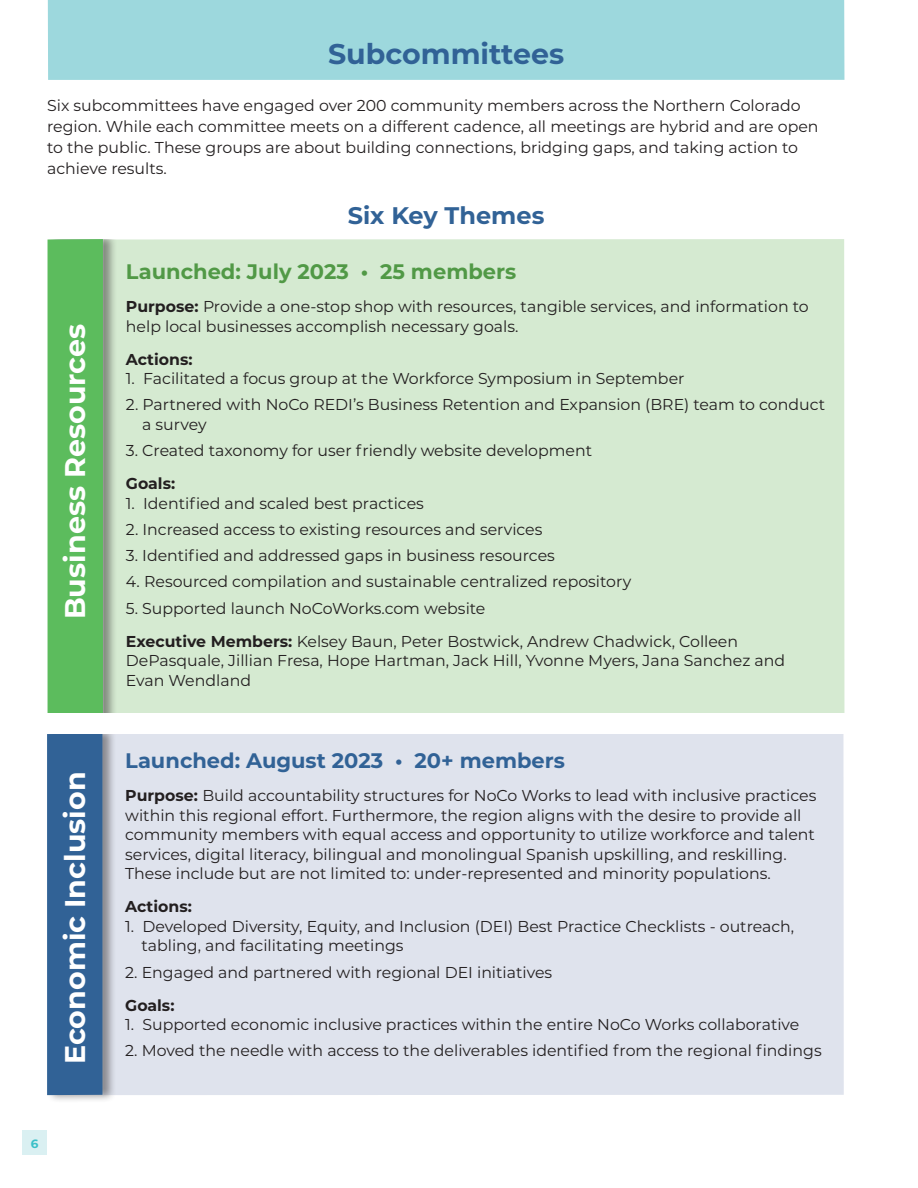
<style>
.page{position:relative;width:918px;height:1188px;background:#fff}
.page>*{position:absolute;margin:0;border:0;box-sizing:border-box;transform-origin:0 0}
.t1{font:700 28.5px "Montserrat";color:#fff}
.t2{font:700 28.5px "Montserrat";color:#316296}
.t3{font:700 24px "Montserrat";color:#316296}
.t4{font:700 21px "Montserrat";color:#316296}
.t5{font:700 21px "Montserrat";color:#519946}
.t6{font:15.75px/19.5px "Montserrat";color:#231f20}
.t7{font:700 15.75px "Montserrat";color:#231f20}
.t8{font:700 12px "Montserrat";color:#3bc0c8}
.s1{font-weight:700}
</style>
<div class="page">
<div style="left:48px;top:0;width:796px;height:80px;background:#9dd8dd"></div>
<div style="left:104px;top:239px;width:740px;height:484px;background:#d5ead1"></div>
<div style="left:103px;top:734px;width:741px;height:361px;background:#dfe3ed"></div>
<div style="left:22px;top:1131px;width:25px;height:24px;background:#daf0f2"></div>
<div style="left:46px;top:231px;width:71px;height:500px;background:#231f20;opacity:.47"></div>
<div style="left:48px;top:239px;width:55px;height:484px;background:#5cbc5d"></div>
<div style="left:46px;top:726px;width:71px;height:377px;background:#231f20;opacity:.47"></div>
<div style="left:47px;top:734px;width:56px;height:361px;background:#316296"></div>
<div style="left:0;top:218px;width:918px;height:21px;background:#fff"></div>
<div style="left:0;top:713px;width:918px;height:21px;background:#fff"></div>
<h1 class="t2" style="left:328px;top:33px;width:238px">Subcommittees</h1>
<p class="t6" style="left:47px;top:95px;width:773px;line-height:21px">Six subcommittees have engaged over 200 community members across the Northern Colorado region. While each committee meets on a different cadence, all meetings are hybrid and are open to the public. These groups are about building connections, bridging gaps, and taking action to achieve results.</p>
<h1 class="t1" style="left:54px;top:619px;width:297px;rotate:-90deg">Business Resources</h1>
<h1 class="t1" style="left:54px;top:1064px;width:294px;rotate:-90deg">Economic Inclusion</h1>
<h2 class="t3" style="left:348px;top:198px;width:198px">Six Key Themes</h2>
<h3 class="t5" style="left:126px;top:256px;width:392px">Launched: July 2023 • 25 members</h3>
<p class="t6" style="left:126px;top:296px;width:684px"><span class="s1">Purpose:</span> Provide a one-stop shop with resources, tangible services, and information to help local businesses accomplish necessary goals.</p>
<p class="t7" style="left:126px;top:348px;width:68px">Actions:</p>
<p class="t6" style="left:126px;top:368px;width:560px">1. Facilitated a focus group at the Workforce Symposium in September</p>
<p class="t6" style="left:142px;top:394px;width:684px;text-indent:-16px">2. Partnered with NoCo REDI’s Business Retention and Expansion (BRE) team to conduct a survey</p>
<p class="t6" style="left:126px;top:440px;width:468px">3. Created taxonomy for user friendly website development</p>
<p class="t7" style="left:126px;top:472px;width:51px">Goals:</p>
<p class="t6" style="left:126px;top:493px;width:300px">1. Identified and scaled best practices</p>
<p class="t6" style="left:126px;top:519px;width:418px">2. Increased access to existing resources and services</p>
<p class="t6" style="left:126px;top:545px;width:430px">3. Identified and addressed gaps in business resources</p>
<p class="t6" style="left:126px;top:571px;width:507px">4. Resourced compilation and sustainable centralized repository</p>
<p class="t6" style="left:126px;top:591px;width:614px;line-height:33px">5. Supported launch NoCoWorks.com website<br><span class="s1">Executive Members:</span> Kelsey Baun, Peter Bostwick, Andrew Chadwick, Colleen</p>
<p class="t6" style="left:126px;top:650px;width:661px">DePasquale, Jillian Fresa, Hope Hartman, Jack Hill, Yvonne Myers, Jana Sanchez and<br>Evan Wendland</p>
<h3 class="t4" style="left:125px;top:746px;width:441px">Launched: August 2023 • 20+ members</h3>
<p class="t6" style="left:125px;top:785px;width:693px"><span class="s1">Purpose:</span> Build accountability structures for NoCo Works to lead with inclusive practices within this regional effort. Furthermore, the region aligns with the desire to provide all community members with equal access and opportunity to utilize workforce and talent services, digital literacy, bilingual and monolingual Spanish upskilling, and reskilling.<br>These include but are not limited to: under-represented and minority populations.</p>
<p class="t7" style="left:125px;top:895px;width:68px">Actions:</p>
<p class="t6" style="left:141px;top:916px;width:654px;text-indent:-16px">1. Developed Diversity, Equity, and Inclusion (DEI) Best Practice Checklists - outreach, tabling, and facilitating meetings</p>
<p class="t6" style="left:125px;top:962px;width:429px">2. Engaged and partnered with regional DEI initiatives</p>
<p class="t7" style="left:125px;top:994px;width:51px">Goals:</p>
<p class="t6" style="left:125px;top:1014px;width:676px">1. Supported economic inclusive practices within the entire NoCo Works collaborative</p>
<p class="t6" style="left:125px;top:1040px;width:698px">2. Moved the needle with access to the deliverables identified from the regional findings</p>
<p class="t8" style="left:31px;top:1135px;width:9px">6</p>
</div>
